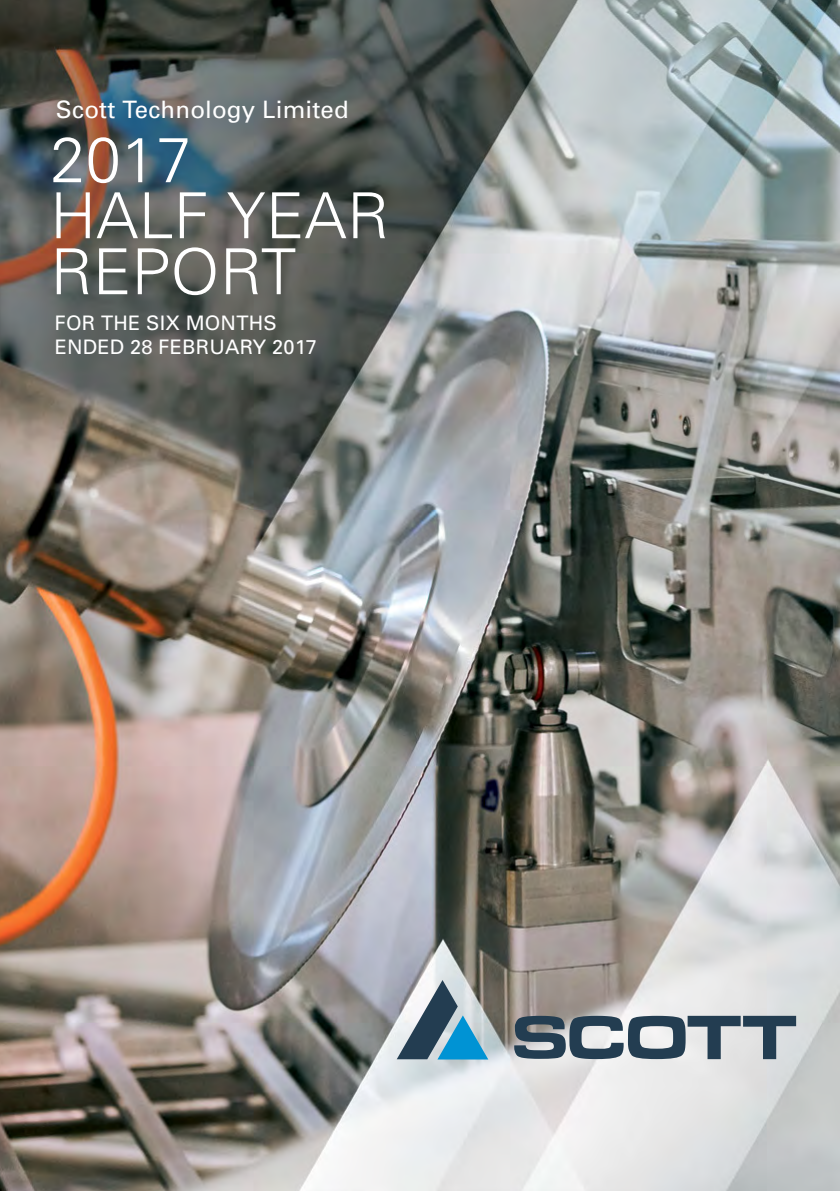
<style>
.page{position:relative;width:840px;height:1191px;background:#fff}
.page>*{position:absolute;margin:0;border:0;box-sizing:border-box;transform-origin:0 0}
.t1{font:300 63.4px/56px "Univers";color:#fff}
.t2{font:24px "Univers";letter-spacing:.01em;color:#fff}
.t3{font:20px/24px "Univers";letter-spacing:.01em;color:#fff}
</style>
<div class="page">
<img style="left:0;top:0;width:839px;height:1191px">
<svg style="left:396px;top:980px;width:92px;height:79px;background:#7e9eae"></svg>
<svg style="left:514px;top:1015px;width:281px;height:44px;background:#7e8b95"></svg>
<p class="t2" style="left:56px;top:95px;width:294px">Scott Technology Limited</p>
<h1 class="t1" style="left:50px;top:132px;width:340px">2017<br>HALF YEAR<br>REPORT</h1>
<p class="t3" style="left:55px;top:311px;width:263px">FOR THE SIX MONTHS<br>ENDED 28 FEBRUARY 2017</p>
</div>
